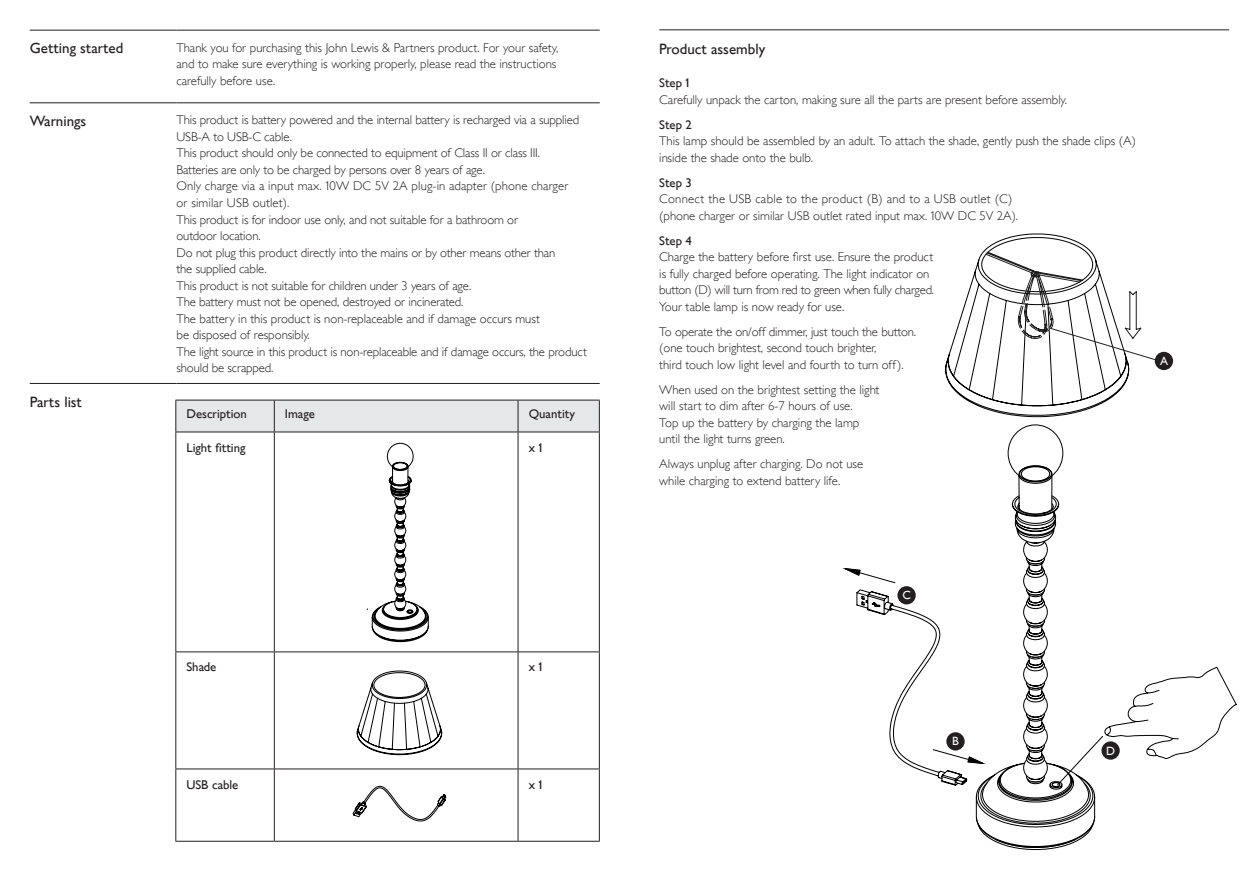
<style>
.page{position:relative;width:1259px;height:893px;background:#fff}
.page>*{position:absolute;margin:0;border:0;box-sizing:border-box;transform-origin:0 0}
.Section_title{font:15px "Gill Sansfor JL";color:#231f20}
.Subheading{font:15px "Gill Sansfor JL";color:#231f20}
.Body_copy{font:300 12.75px/16.5px "Gill Sansfor JL";color:#231f20}
.Body_copy-2{font:12.75px "Gill Sansfor JL";color:#231f20}
.Black_Code_letters___numbers{font:12px "Gill Sansfor JL";color:#fff}
.s1{font-weight:400}
</style>
<div class="page">
<svg style="left:856px;top:233px;width:381px;height:542px"></svg>
<svg style="left:842px;top:567px;width:54px;height:17px"></svg>
<svg style="left:932px;top:465px;width:125px;height:385px"></svg>
<svg style="left:975px;top:451px;width:120px;height:397px"></svg>
<div style="left:1007px;top:424px;width:56px;height:58px;border:1px solid #000;border-radius:50%"></div>
<hr style="left:1018px;top:475px;width:1px;height:34px;background:#000">
<hr style="left:1051px;top:476px;width:1px;height:33px;background:#000">
<hr style="left:659px;top:29px;width:570px;height:1px;background:#231f20">
<hr style="left:30px;top:30px;width:146px;height:1px;background:#231f20">
<hr style="left:176px;top:30px;width:424px;height:1px;background:#231f20">
<hr style="left:30px;top:102px;width:146px;height:1px;background:#231f20">
<hr style="left:176px;top:102px;width:424px;height:1px;background:#231f20">
<hr style="left:30px;top:383px;width:146px;height:1px;background:#231f20">
<hr style="left:176px;top:383px;width:424px;height:1px;background:#231f20">
<div style="left:176px;top:401px;width:423px;height:31px;background:#e6e7e9"></div>
<hr style="left:175px;top:432px;width:1px;height:219px;background:#231f20">
<hr style="left:274px;top:432px;width:1px;height:219px;background:#231f20">
<hr style="left:518px;top:432px;width:1px;height:219px;background:#231f20">
<hr style="left:599px;top:432px;width:1px;height:219px;background:#231f20">
<hr style="left:175px;top:652px;width:1px;height:117px;background:#231f20">
<hr style="left:274px;top:652px;width:1px;height:117px;background:#231f20">
<hr style="left:518px;top:652px;width:1px;height:117px;background:#231f20">
<hr style="left:599px;top:652px;width:1px;height:117px;background:#231f20">
<hr style="left:175px;top:769px;width:1px;height:72px;background:#231f20">
<hr style="left:274px;top:769px;width:1px;height:72px;background:#231f20">
<hr style="left:518px;top:769px;width:1px;height:72px;background:#231f20">
<hr style="left:599px;top:769px;width:1px;height:72px;background:#231f20">
<hr style="left:175px;top:400px;width:99px;height:1px;background:#231f20">
<hr style="left:175px;top:400px;width:1px;height:32px;background:#231f20">
<hr style="left:274px;top:400px;width:244px;height:1px;background:#231f20">
<hr style="left:274px;top:400px;width:1px;height:32px;background:#231f20">
<hr style="left:518px;top:400px;width:82px;height:1px;background:#231f20">
<hr style="left:518px;top:400px;width:1px;height:32px;background:#231f20">
<hr style="left:599px;top:400px;width:1px;height:32px;background:#231f20">
<hr style="left:175px;top:432px;width:99px;height:1px;background:#231f20">
<hr style="left:274px;top:432px;width:244px;height:1px;background:#231f20">
<hr style="left:518px;top:432px;width:82px;height:1px;background:#231f20">
<hr style="left:175px;top:651px;width:99px;height:1px;background:#231f20">
<hr style="left:274px;top:651px;width:244px;height:1px;background:#231f20">
<hr style="left:518px;top:651px;width:82px;height:1px;background:#231f20">
<hr style="left:175px;top:769px;width:99px;height:1px;background:#231f20">
<hr style="left:274px;top:769px;width:244px;height:1px;background:#231f20">
<hr style="left:518px;top:769px;width:82px;height:1px;background:#231f20">
<hr style="left:175px;top:841px;width:99px;height:1px;background:#231f20">
<hr style="left:274px;top:841px;width:244px;height:1px;background:#231f20">
<hr style="left:518px;top:841px;width:82px;height:1px;background:#231f20">
<svg style="left:352px;top:786px;width:94px;height:36px"></svg>
<svg style="left:356px;top:670px;width:86px;height:85px"></svg>
<svg style="left:985px;top:251px;width:174px;height:111px"></svg>
<div style="left:1154px;top:352px;width:19px;height:18px;background:#231f20;border-radius:50%"></div>
<div style="left:946px;top:732px;width:18px;height:18px;background:#231f20;border-radius:50%"></div>
<div style="left:897px;top:586px;width:18px;height:18px;background:#231f20;border-radius:50%"></div>
<div style="left:1101px;top:741px;width:18px;height:19px;background:#231f20;border-radius:50%"></div>
<div style="left:387px;top:443px;width:26px;height:27px;border:1px solid #000;border-radius:50%"></div>
<svg style="left:367px;top:453px;width:62px;height:189px"></svg>
<p class="Section_title" style="left:30px;top:40px;width:95px">Getting started</p>
<p class="Body_copy" style="left:176px;top:39px;width:383px">Thank you for purchasing this John Lewis &amp; Partners product. For your safety, and to make sure everything is working properly, please read the instructions carefully before use.</p>
<p class="Subheading" style="left:30px;top:112px;width:58px">Warnings</p>
<p class="Body_copy" style="left:176px;top:112px;width:404px">This product is battery powered and the internal battery is recharged via a supplied<br>USB-A to USB-C cable.</p>
<p class="Body_copy" style="left:176px;top:145px;width:365px">This product should only be connected to equipment of Class II or class III.<br>Batteries are only to be charged by persons over 8 years of age.</p>
<p class="Body_copy" style="left:176px;top:178px;width:393px">Only charge via a input max. 10W DC 5V 2A plug-in adapter (phone charger or similar USB outlet).</p>
<p class="Body_copy" style="left:176px;top:211px;width:343px">This product is for indoor use only, and not suitable for a bathroom or outdoor location.</p>
<p class="Body_copy" style="left:176px;top:244px;width:380px">Do not plug this product directly into the mains or by other means other than the supplied cable.</p>
<p class="Body_copy" style="left:176px;top:277px;width:296px">This product is not suitable for children under 3 years of age.</p>
<p class="Body_copy" style="left:176px;top:293px;width:365px">The battery must not be opened, destroyed or incinerated.<br>The battery in this product is non-replaceable and if damage occurs must be disposed of responsibly.</p>
<p class="Body_copy" style="left:176px;top:343px;width:412px">The light source in this product is non-replaceable and if damage occurs, the product should be scrapped.</p>
<p class="Section_title" style="left:30px;top:393px;width:54px">Parts list</p>
<p class="Body_copy-2" style="left:186px;top:406px;width:62px">Description</p>
<p class="Body_copy-2" style="left:285px;top:406px;width:32px">Image</p>
<p class="Body_copy-2" style="left:529px;top:406px;width:48px">Quantity</p>
<p class="Body_copy-2" style="left:186px;top:440px;width:61px">Light fitting</p>
<p class="Body_copy-2" style="left:529px;top:440px;width:17px">x 1</p>
<p class="Body_copy-2" style="left:186px;top:660px;width:31px">Shade</p>
<p class="Body_copy-2" style="left:529px;top:660px;width:17px">x 1</p>
<p class="Body_copy-2" style="left:186px;top:777px;width:53px">USB cable</p>
<p class="Body_copy-2" style="left:529px;top:777px;width:17px">x 1</p>
<p class="Section_title" style="left:659px;top:40px;width:107px">Product assembly</p>
<p class="Body_copy" style="left:659px;top:75px;width:409px"><span class="s1">Step 1<br></span>Carefully unpack the carton, making sure all the parts are present before assembly.</p>
<p class="Body_copy" style="left:659px;top:116px;width:478px"><span class="s1">Step 2<br></span>This lamp should be assembled by an adult. To attach the shade, gently push the shade clips (A) inside the shade onto the bulb.</p>
<p class="Body_copy" style="left:659px;top:174px;width:360px"><span class="s1">Step 3<br></span>Connect the USB cable to the product (B) and to a USB outlet (C) (phone charger or similar USB outlet rated input max. 10W DC 5V 2A).</p>
<p class="Body_copy" style="left:659px;top:232px;width:276px"><span class="s1">Step 4<br></span>Charge the battery before first use. Ensure the product is fully charged before operating. The light indicator on button (D) will turn from red to green when fully charged.<br>Your table lamp is now ready for use.</p>
<p class="Body_copy" style="left:659px;top:323px;width:258px">To operate the on/off dimmer, just touch the button. (one touch brightest, second touch brighter,<br>third touch low light level and fourth to turn off).</p>
<p class="Body_copy" style="left:659px;top:381px;width:222px">When used on the brightest setting the light will start to dim after 6-7 hours of use.<br>Top up the battery by charging the lamp until the light turns green.</p>
<p class="Body_copy" style="left:659px;top:456px;width:205px">Always unplug after charging. Do not use while charging to extend battery life.</p>
<p class="Black_Code_letters___numbers" style="left:1160px;top:354px;width:10px">A</p>
<p class="Black_Code_letters___numbers" style="left:902px;top:588px;width:10px">C</p>
<p class="Black_Code_letters___numbers" style="left:952px;top:734px;width:8px">B</p>
<p class="Black_Code_letters___numbers" style="left:1106px;top:744px;width:10px">D</p>
</div>
